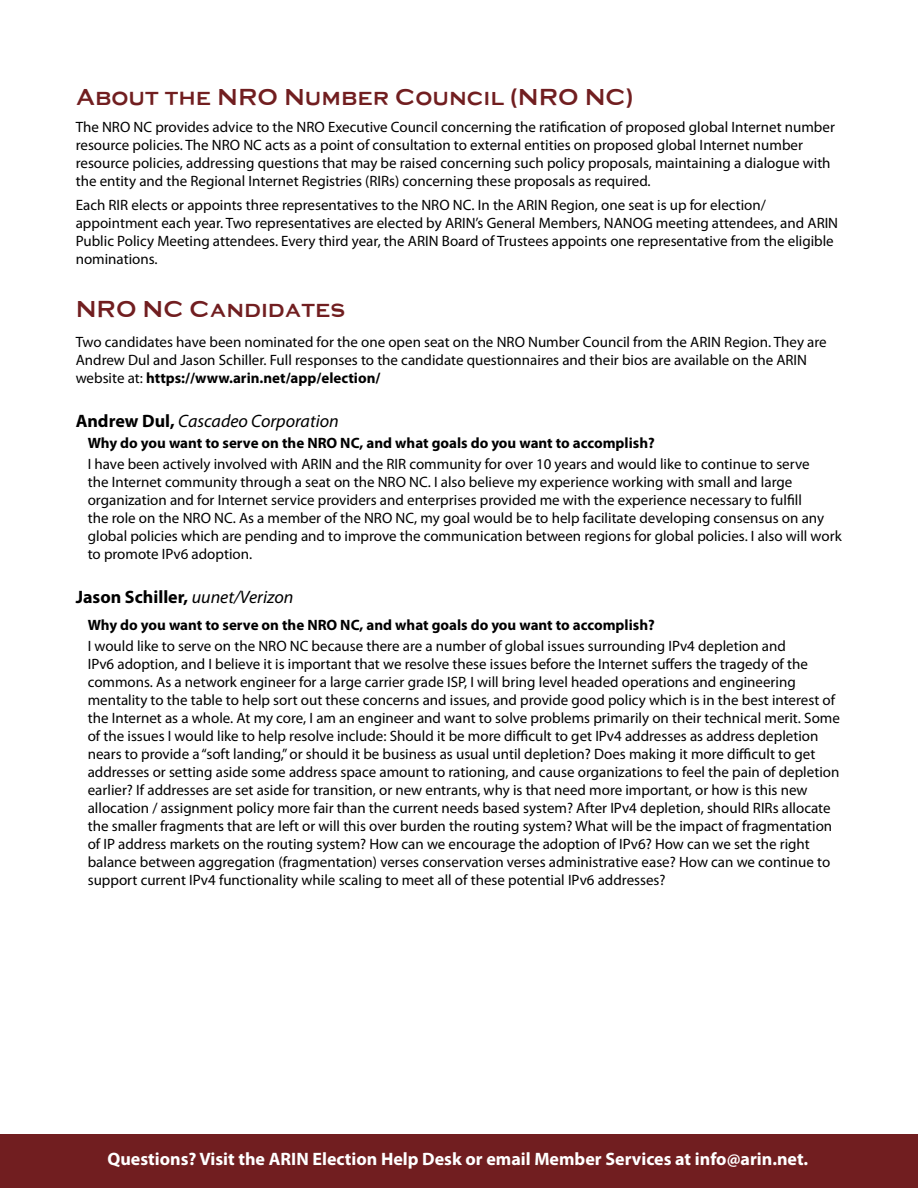
<style>
.page{position:relative;width:918px;height:1188px;background:#fff}
.page>*{position:absolute;margin:0;border:0;box-sizing:border-box;transform-origin:0 0}
.t1{font:24px "Media Gothic";color:#711e20}
.t2{font:700 18px "Myriad Pro";color:#fff}
.t3{font:italic 18px "Myriad Pro";color:#000}
.t4{font:700 18px "Myriad Pro";color:#000}
.t5{font:15px/18px "Myriad Pro";color:#000}
.t6{font:700 15px "Myriad Pro";color:#000}
.s1{font-family:"Myriad Pro";font-weight:700}
.s2{font-weight:700}
.s3{font-weight:700;font-style:normal}
.s4{font-weight:400;font-style:italic}
</style>
<div class="page">
<div style="left:0;top:1135px;width:918px;height:53px;background:#711e20"></div>
<h1 class="t1" style="left:76px;top:84px;width:559px">About the NRO Number Council <span class="s1">(</span>NRO NC<span class="s1">)</span></h1>
<p class="t5" style="left:76px;top:118px;width:761px">The NRO NC provides advice to the NRO Executive Council concerning the ratification of proposed global Internet number resource policies. The NRO NC acts as a point of consultation to external entities on proposed global Internet number resource policies, addressing questions that may be raised concerning such policy proposals, maintaining a dialogue with the entity and the Regional Internet Registries (RIRs) concerning these proposals as required.</p>
<p class="t5" style="left:76px;top:196px;width:764px">Each RIR elects or appoints three representatives to the NRO NC. In the ARIN Region, one seat is up for election/ appointment each year. Two representatives are elected by ARIN’s General Members, NANOG meeting attendees, and ARIN Public Policy Meeting attendees. Every third year, the ARIN Board of Trustees appoints one representative from the eligible nominations.</p>
<h1 class="t1" style="left:76px;top:295px;width:271px">NRO NC Candidates</h1>
<p class="t5" style="left:76px;top:332px;width:753px">Two candidates have been nominated for the one open seat on the NRO Number Council from the ARIN Region. They are<br>Andrew Dul and Jason Schiller. Full responses to the candidate questionnaires and their bios are available on the ARIN website at: <span class="s2">https://www.arin.net/app/election/</span></p>
<p class="t3" style="left:76px;top:410px;width:265px"><span class="s3">Andrew Dul,</span> Cascadeo Corporation</p>
<p class="t6" style="left:88px;top:433px;width:569px">Why do you want to serve on the NRO NC, and what goals do you want to accomplish?</p>
<p class="t5" style="left:88px;top:454px;width:756px">I have been actively involved with ARIN and the RIR community for over 10 years and would like to continue to serve<br>the Internet community through a seat on the NRO NC. I also believe my experience working with small and large organization and for Internet service providers and enterprises provided me with the experience necessary to fulfill<br>the role on the NRO NC. As a member of the NRO NC, my goal would be to help facilitate developing consensus on any global policies which are pending and to improve the communication between regions for global policies. I also will work to promote IPv6 adoption.</p>
<p class="t4" style="left:76px;top:585px;width:219px">Jason Schiller, <span class="s4">uunet/Verizon</span></p>
<p class="t6" style="left:88px;top:615px;width:569px">Why do you want to serve on the NRO NC, and what goals do you want to accomplish?</p>
<p class="t5" style="left:88px;top:637px;width:754px">I would like to serve on the NRO NC because there are a number of global issues surrounding IPv4 depletion and<br>IPv6 adoption, and I believe it is important that we resolve these issues before the Internet suffers the tragedy of the commons. As a network engineer for a large carrier grade ISP, I will bring level headed operations and engineering mentality to the table to help sort out these concerns and issues, and provide good policy which is in the best interest of the Internet as a whole. At my core, I am an engineer and want to solve problems primarily on their technical merit. Some of the issues I would like to help resolve include: Should it be more difficult to get IPv4 addresses as address depletion nears to provide a “soft landing,” or should it be business as usual until depletion? Does making it more difficult to get addresses or setting aside some address space amount to rationing, and cause organizations to feel the pain of depletion earlier? If addresses are set aside for transition, or new entrants, why is that need more important, or how is this new allocation / assignment policy more fair than the current needs based system? After IPv4 depletion, should RIRs allocate the smaller fragments that are left or will this over burden the routing system? What will be the impact of fragmentation of IP address markets on the routing system? How can we encourage the adoption of IPv6? How can we set the right balance between aggregation (fragmentation) verses conservation verses administrative ease? How can we continue to support current IPv4 functionality while scaling to meet all of these potential IPv6 addresses?</p>
<p class="t2" style="left:107px;top:1147px;width:702px">Questions? Visit the ARIN Election Help Desk or email Member Services at info@arin.net.</p>
</div>
